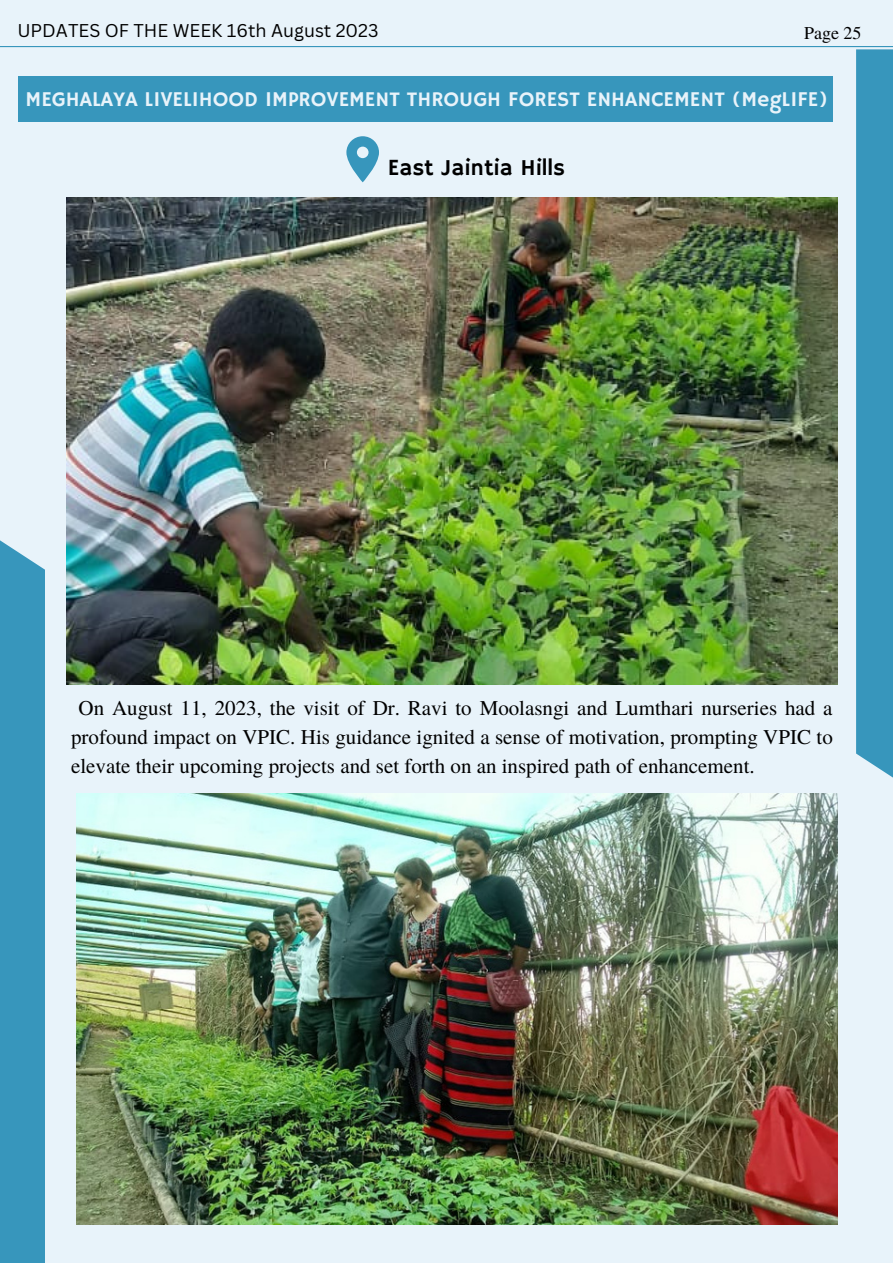
<style>
.page{position:relative;width:893px;height:1264px;background:#fff}
.page>*{position:absolute;margin:0;border:0;box-sizing:border-box;transform-origin:0 0}
.t1{font:23.1px "Hammersmith One";color:#000}
.t2{font:21px/29.2px "Te X Gyre Termes";color:#000;text-align:justify}
.t3{font:21px "Hammersmith One";color:#e8f3fa}
.t4{font:18px "Canva Sans";color:#000}
.t5{font:18px "Te X Gyre Termes";color:#000}
</style>
<div class="page">
<div style="left:0;top:0;width:892px;height:1262px;background:#e8f3fa"></div>
<hr style="left:0;top:46px;width:892px;height:1px;background:#3796bc">
<div style="left:18px;top:76px;width:814px;height:45px;background:#3796bc"></div>
<div style="left:0;top:540px;width:45px;height:722px;background:#3796bc"></div>
<div style="left:856px;top:49px;width:36px;height:734px;background:#3796bc"></div>
<svg style="left:346px;top:136px;width:33px;height:46px"></svg>
<img style="left:66px;top:198px;width:771px;height:486px">
<img style="left:76px;top:793px;width:761px;height:431px">
<p class="t4" style="left:17px;top:18px;width:362px">UPDATES OF THE WEEK 16th August 2023</p>
<p class="t5" style="left:804px;top:20px;width:59px">Page 25</p>
<p class="t3" style="left:26px;top:87px;width:803px">MEGHALAYA LIVELIHOOD IMPROVEMENT THROUGH FOREST ENHANCEMENT (MegLIFE)</p>
<p class="t1" style="left:387px;top:154px;width:179px">East Jaintia Hills</p>
<p class="t2" style="left:71px;top:692px;width:763px;text-indent:7px">On August 11, 2023, the visit of Dr. Ravi to Moolasngi and Lumthari nurseries had a profound impact on VPIC. His guidance ignited a sense of motivation, prompting VPIC to elevate their upcoming projects and set forth on an inspired path of enhancement.</p>
</div>
